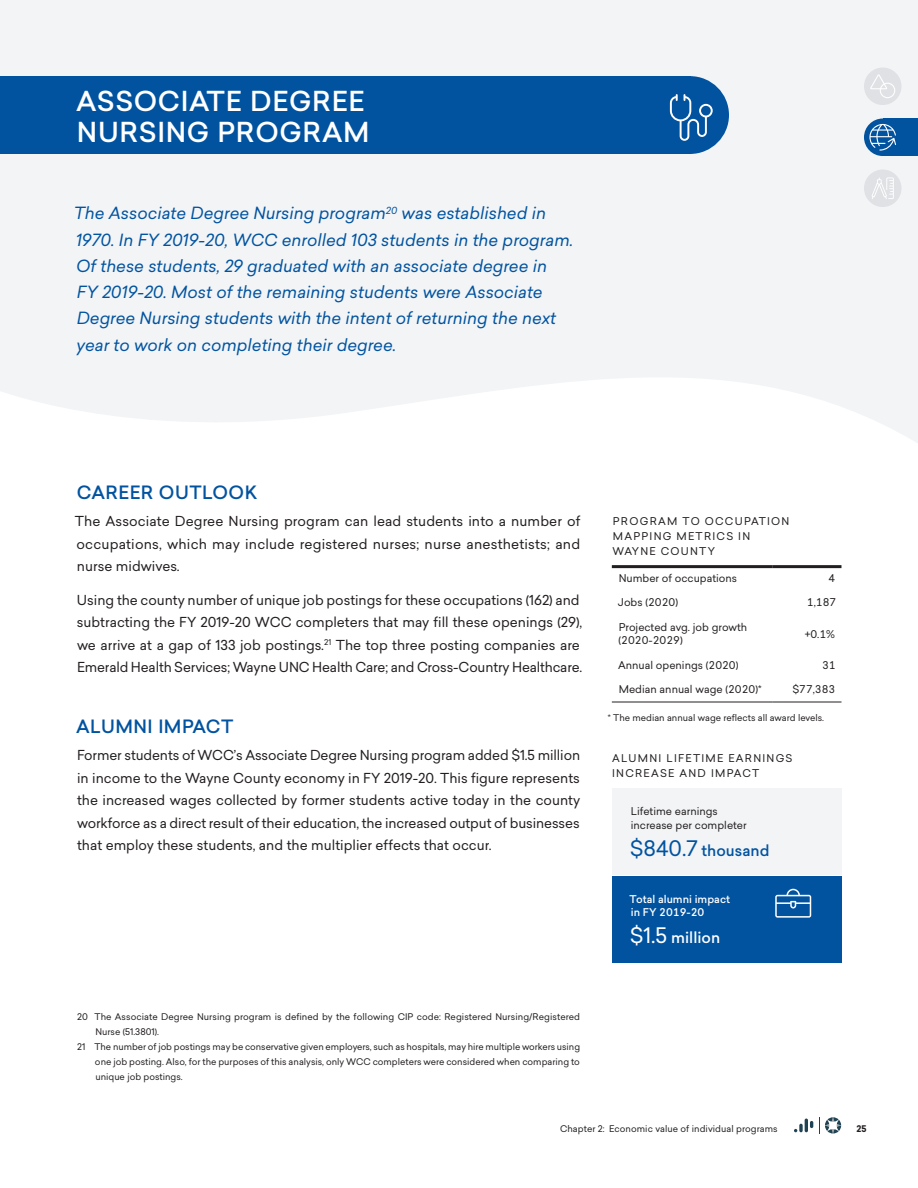
<style>
.page{position:relative;width:918px;height:1188px;background:#fff}
.page>*{position:absolute;margin:0;border:0;box-sizing:border-box;transform-origin:0 0}
.Heading_2{font:500 27px/31.5px "Sailec";letter-spacing:.025em;color:#fff}
.FS_Heading_1{font:500 18px "Sailec";letter-spacing:.025em;color:#0153a0}
.Program_blurb{font:italic 16.5px/26.2px "Sailec";color:#0153a0}
.t1{font:500 15px "Sailec";color:#0153a0}
.t2{font:500 15px "Sailec";color:#fff}
.t3{font:13.5px/22.5px "Sailec";color:#231f20;text-align:justify}
.Table_left{font:10.5px/13.5px "Sailec";color:#231f20}
.Figure_title{font:10.5px/15px "Sailec";letter-spacing:.12em;color:#231f20}
.Figure_text{font:10.5px/13.5px "Sailec";color:#231f20}
.Figure_text-2{font:500 10.5px/13.5px "Sailec";color:#fff}
.Table_right{font:10.5px "Sailec";color:#231f20}
.Footnote{font:9px/15px "Sailec";letter-spacing:.005em;color:#231f20}
.Figure_footnote{font:9px "Sailec";color:#231f20}
.t4{font:700 9px "Sailec";color:#231f20}
.s1{font-weight:400;font-size:21px}
</style>
<div class="page">
<svg style="left:0;top:0;width:918px;height:443px;fill:#f2f4f6"></svg>
<div style="left:883px;top:119px;width:35px;height:37px;background:#0153a0"></div>
<div style="left:864px;top:68px;width:38px;height:37px;background:#dfe1e4;border-radius:50%"></div>
<svg style="left:870px;top:74px;width:25px;height:24px"></svg>
<div style="left:864px;top:119px;width:38px;height:37px;background:#0153a0;border-radius:50%"></div>
<svg style="left:869px;top:124px;width:27px;height:27px"></svg>
<svg style="left:794px;top:1119px;width:19px;height:13px"></svg>
<svg style="left:819px;top:1117px;width:22px;height:17px"></svg>
<div style="left:864px;top:170px;width:38px;height:37px;background:#dfe1e4;border-radius:50%"></div>
<svg style="left:872px;top:177px;width:22px;height:22px"></svg>
<div style="left:0;top:76px;width:690px;height:78px;background:#0153a0"></div>
<div style="left:651px;top:76px;width:78px;height:78px;background:#0153a0;border-radius:50%"></div>
<svg style="left:670px;top:94px;width:43px;height:47px"></svg>
<div style="left:612px;top:876px;width:230px;height:87px;background:#0153a0"></div>
<div style="left:612px;top:788px;width:230px;height:87px;background:#f2f4f6"></div>
<svg style="left:775px;top:889px;width:36px;height:29px"></svg>
<hr style="left:612px;top:702px;width:160px;height:1px;background:#231f20">
<hr style="left:772px;top:702px;width:69px;height:1px;background:#231f20">
<hr style="left:612px;top:565px;width:160px;height:3px;background:#231f20">
<hr style="left:772px;top:565px;width:69px;height:3px;background:#231f20">
<p class="Heading_2" style="left:76px;top:85px;width:295px">ASSOCIATE DEGREE<br>NURSING PROGRAM</p>
<p class="Program_blurb" style="left:74px;top:200px;width:501px">The Associate Degree Nursing program<sup>20</sup> was established in 1970. In FY 2019-20, WCC enrolled 103 students in the program.<br>Of these students, 29 graduated with an associate degree in<br>FY 2019-20. Most of the remaining students were Associate Degree Nursing students with the intent of returning the next year to work on completing their degree.</p>
<p class="FS_Heading_1" style="left:77px;top:480px;width:182px">CAREER OUTLOOK</p>
<p class="t3" style="left:75px;top:510px;width:507px">The Associate Degree Nursing program can lead students into a number of occupations, which may include registered nurses; nurse anesthetists; and nurse midwives.</p>
<p class="t3" style="left:77px;top:588px;width:507px;text-align:left">Using the county number of unique job postings for these occupations (162) and subtracting the FY 2019-20 WCC completers that may fill these openings (29), we arrive at a gap of 133 job postings.<sup>21</sup> The top three posting companies are Emerald Health Services; Wayne UNC Health Care; and Cross-Country Healthcare.</p>
<p class="FS_Heading_1" style="left:76px;top:714px;width:159px">ALUMNI IMPACT</p>
<p class="t3" style="left:77px;top:744px;width:505px">Former students of WCC’s Associate Degree Nursing program added $1.5 million in income to the Wayne County economy in FY 2019-20. This figure represents the increased wages collected by former students active today in the county workforce as a direct result of their education, the increased output of businesses that employ these students, and the multiplier effects that occur.</p>
<p class="Figure_title" style="left:612px;top:513px;width:179px">PROGRAM TO OCCUPATION<br>MAPPING METRICS IN<br>WAYNE COUNTY</p>
<p class="Table_left" style="left:619px;top:571px;width:120px">Number of occupations</p>
<p class="Table_right" style="left:829px;top:571px;width:8px">4</p>
<p class="Table_left" style="left:618px;top:596px;width:62px">Jobs (2020)</p>
<p class="Table_right" style="left:807px;top:595px;width:31px">1,187</p>
<p class="Table_left" style="left:619px;top:620px;width:130px">Projected avg. job growth (2020-2029)</p>
<p class="Table_right" style="left:805px;top:626px;width:32px">+0.1%</p>
<p class="Table_left" style="left:618px;top:658px;width:122px">Annual openings (2020)</p>
<p class="Table_right" style="left:822px;top:657px;width:15px">31</p>
<p class="Table_left" style="left:619px;top:682px;width:144px">Median annual wage (2020)*</p>
<p class="Table_right" style="left:792px;top:682px;width:45px">$77,383</p>
<p class="Figure_footnote" style="left:608px;top:712px;width:218px">* The median annual wage reflects all award levels.</p>
<p class="Figure_title" style="left:612px;top:751px;width:182px">ALUMNI LIFETIME EARNINGS<br>INCREASE AND IMPACT</p>
<p class="Figure_text" style="left:631px;top:805px;width:117px">Lifetime earnings increase per completer</p>
<p class="t1" style="left:630px;top:840px;width:141px"><span class="s1">$840.7</span> thousand</p>
<p class="Figure_text-2" style="left:629px;top:892px;width:102px">Total alumni impact in FY 2019-20</p>
<p class="t2" style="left:630px;top:927px;width:92px"><span class="s1">$1.5</span> million</p>
<p class="Footnote" style="left:95px;top:1009px;width:486px;text-indent:-18px">20 The Associate Degree Nursing program is defined by the following CIP code: Registered Nursing/Registered<br>Nurse (51.3801).</p>
<p class="Footnote" style="left:95px;top:1039px;width:487px;text-align:justify;text-indent:-18px">21 The number of job postings may be conservative given employers, such as hospitals, may hire multiple workers using one job posting. Also, for the purposes of this analysis, only WCC completers were considered when comparing to unique job postings.</p>
<p class="Footnote" style="left:560px;top:1121px;width:219px">Chapter 2: Economic value of individual programs</p>
<p class="t4" style="left:856px;top:1123px;width:12px">25</p>
</div>
